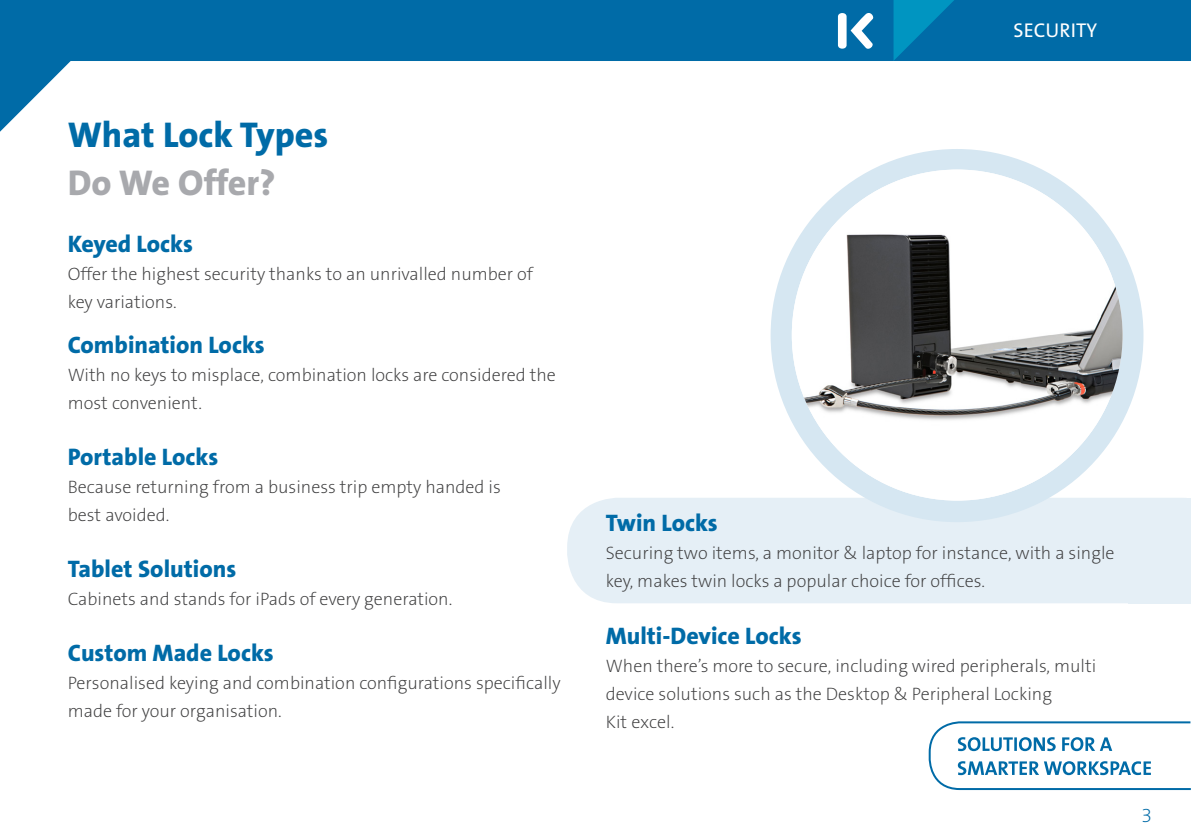
<style>
.page{position:relative;width:1191px;height:840px;background:#fff}
.page>*{position:absolute;margin:0;border:0;box-sizing:border-box;transform-origin:0 0}
.Headline{font:36px/48px "The Sans KENSINGTON8 XB";color:#006ba7}
.graphic_headline{font:24px "The Sans KENSINGTON8 XB";color:#006ba7}
.Sub_head{font:24px "The Sans KENSINGTON8 XB";letter-spacing:-.005em;color:#006ba7}
.t1{font:20px "The Sans KENSINGTON5 Rg";color:#fff}
.t2{font:20px "The Sans KENSINGTON2 XL";color:#006ba7}
.graphic_headline-2{font:18px/28px "The Sans KENSINGTON2 XL";color:#3e3e3f}
.Sub_head-2{font:18px/28px "The Sans KENSINGTON2 XL";color:#3e3e3f}
.s1{color:#a8a9ad}
</style>
<div class="page">
<div style="left:72px;top:0;width:1119px;height:61px;background:#006ba7"></div>
<svg style="left:850px;top:10px;width:25px;height:41px"></svg>
<div style="left:838px;top:13px;width:8px;height:36px;background:#fff;border-radius:4px"></div>
<svg style="left:928px;top:721px;width:263px;height:69px"></svg>
<svg style="left:893px;top:0;width:64px;height:61px;background:#007eb3"></svg>
<svg style="left:0;top:0;width:72px;height:132px"></svg>
<div style="left:567px;top:497px;width:561px;height:106px;background:#e5eff6"></div>
<div style="left:1128px;top:497px;width:63px;height:106px;background:#e5eff6"></div>
<div style="left:770px;top:149px;width:373px;height:373px;background:#d6e7f2;border-radius:50%"></div>
<img style="left:792px;top:169px;width:330px;height:331px;border-radius:165px">
<p class="Headline" style="left:68px;top:112px;width:262px">What Lock Types<br><span class="s1">Do We Offer?</span></p>
<p class="Sub_head" style="left:68px;top:230px;width:127px">Keyed Locks</p>
<p class="Sub_head-2" style="left:68px;top:260px;width:467px">Offer the highest security thanks to an unrivalled number of key variations.</p>
<p class="graphic_headline" style="left:68px;top:332px;width:198px">Combination Locks</p>
<p class="graphic_headline-2" style="left:68px;top:361px;width:489px">With no keys to misplace, combination locks are considered the most convenient.</p>
<p class="graphic_headline" style="left:68px;top:444px;width:152px">Portable Locks</p>
<p class="graphic_headline-2" style="left:68px;top:473px;width:435px">Because returning from a business trip empty handed is best avoided.</p>
<p class="graphic_headline" style="left:68px;top:556px;width:170px">Tablet Solutions</p>
<p class="graphic_headline-2" style="left:68px;top:585px;width:386px">Cabinets and stands for iPads of every generation.</p>
<p class="graphic_headline" style="left:68px;top:640px;width:207px">Custom Made Locks</p>
<p class="graphic_headline-2" style="left:68px;top:669px;width:494px">Personalised keying and combination configurations specifically made for your organisation.</p>
<p class="t1" style="left:1013px;top:19px;width:85px">SECURITY</p>
<p class="graphic_headline" style="left:606px;top:510px;width:113px">Twin Locks</p>
<p class="graphic_headline-2" style="left:606px;top:539px;width:510px">Securing two items, a monitor &amp; laptop for instance, with a single key, makes twin locks a popular choice for offices.</p>
<p class="graphic_headline" style="left:606px;top:622px;width:197px">Multi-Device Locks</p>
<p class="graphic_headline-2" style="left:606px;top:651px;width:492px">When there’s more to secure, including wired peripherals, multi device solutions such as the Desktop &amp; Peripheral Locking<br>Kit excel.</p>
<p class="t2" style="left:1141px;top:804px;width:12px">3</p>
</div>
